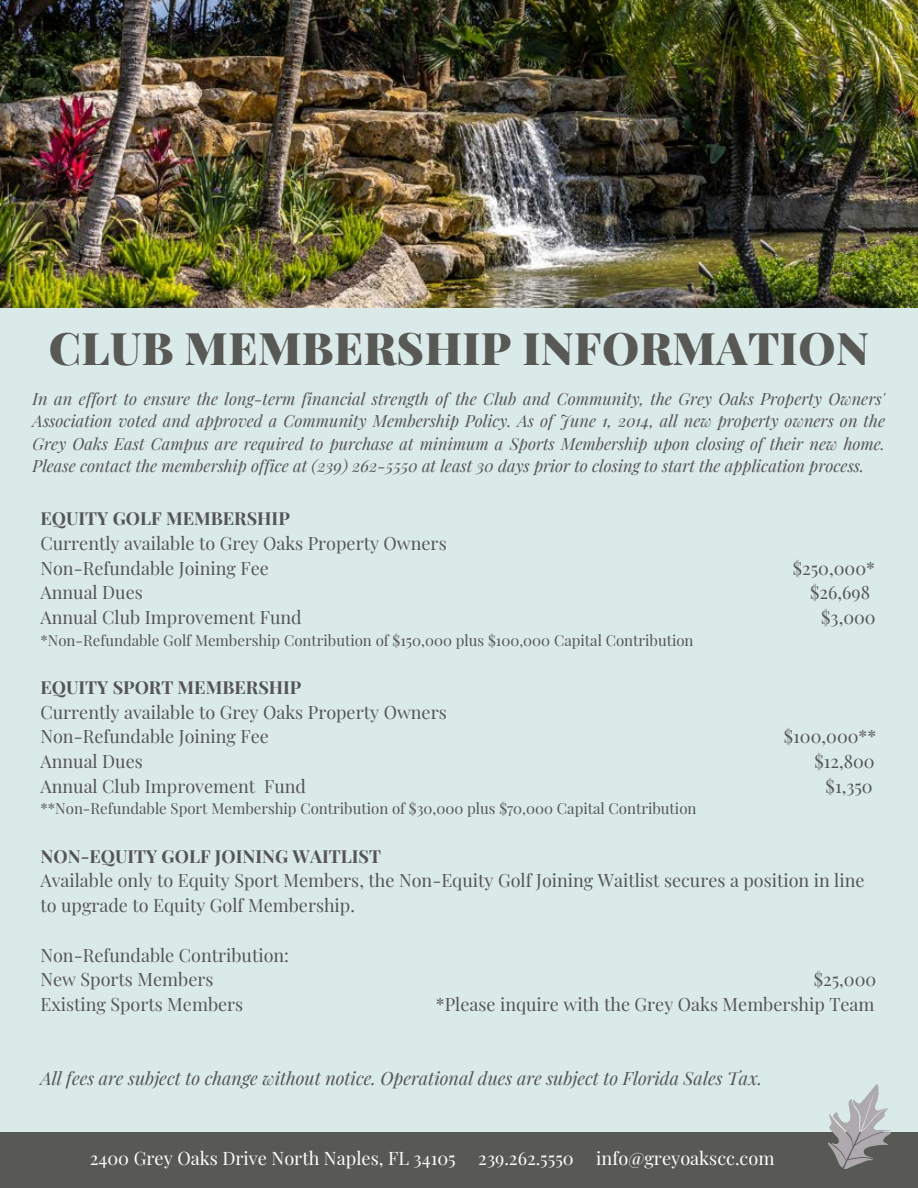
<style>
.page{position:relative;width:918px;height:1188px;background:#daeae8}
.page>*{position:absolute;margin:0;border:0;box-sizing:border-box;transform-origin:0 0}
.t1{font:900 45px "Playfair Display";letter-spacing:.01em;color:#585855}
.t2{font:18.15px "Playfair Display";color:#fff}
.t3{font:18px/24.8px "Playfair Display";color:#545454}
.t4{font:italic 18px "Playfair Display";color:#545454}
.t5{font:700 18px "Playfair Display";color:#545454}
.t6{font:italic 16.5px/22.5px "Playfair Display";color:#545454;text-align:justify}
.t7{font:15px "Playfair Display";color:#545454}
</style>
<div class="page">
<div style="left:0;top:1132px;width:918px;height:56px;background:#585855"></div>
<img style="left:829px;top:1084px;width:61px;height:84px">
<img style="left:0;top:0;width:918px;height:308px">
<h1 class="t1" style="left:49px;top:317px;width:822px">CLUB MEMBERSHIP INFORMATION</h1>
<p class="t6" style="left:33px;top:387px;width:854px">In an effort to ensure the long-term financial strength of the Club and Community, the Grey Oaks Property Owners' Association voted and approved a Community Membership Policy. As of June 1, 2014, all new property owners on the Grey Oaks East Campus are required to purchase at minimum a Sports Membership upon closing of their new home.<br>Please contact the membership office at (239) 262-5550 at least 30 days prior to closing to start the application process.</p>
<p class="t5" style="left:40px;top:506px;width:251px">EQUITY GOLF MEMBERSHIP</p>
<p class="t3" style="left:40px;top:530px;width:408px">Currently available to Grey Oaks Property Owners<br>Non-Refundable Joining Fee</p>
<p class="t3" style="left:793px;top:555px;width:84px">$250,000*</p>
<p class="t3" style="left:40px;top:580px;width:104px">Annual Dues</p>
<p class="t3" style="left:810px;top:580px;width:61px">$26,698</p>
<p class="t3" style="left:40px;top:604px;width:263px">Annual Club Improvement Fund</p>
<p class="t3" style="left:821px;top:604px;width:56px">$3,000</p>
<p class="t7" style="left:40px;top:629px;width:655px">*Non-Refundable Golf Membership Contribution of $150,000 plus $100,000 Capital Contribution</p>
<p class="t5" style="left:40px;top:674px;width:263px">EQUITY SPORT MEMBERSHIP</p>
<p class="t3" style="left:40px;top:699px;width:408px">Currently available to Grey Oaks Property Owners<br>Non-Refundable Joining Fee</p>
<p class="t3" style="left:784px;top:724px;width:94px">$100,000**</p>
<p class="t3" style="left:40px;top:748px;width:104px">Annual Dues</p>
<p class="t3" style="left:814px;top:748px;width:62px">$12,800</p>
<p class="t3" style="left:40px;top:773px;width:267px">Annual Club Improvement Fund</p>
<p class="t3" style="left:826px;top:773px;width:49px">$1,350</p>
<p class="t7" style="left:40px;top:798px;width:658px">**Non-Refundable Sport Membership Contribution of $30,000 plus $70,000 Capital Contribution</p>
<p class="t5" style="left:40px;top:843px;width:342px">NON-EQUITY GOLF JOINING WAITLIST</p>
<p class="t3" style="left:40px;top:868px;width:826px">Available only to Equity Sport Members, the Non-Equity Golf Joining Waitlist secures a position in line to upgrade to Equity Golf Membership.</p>
<p class="t3" style="left:40px;top:942px;width:250px">Non-Refundable Contribution:<br>New Sports Members</p>
<p class="t3" style="left:814px;top:967px;width:64px">$25,000</p>
<p class="t3" style="left:40px;top:991px;width:204px">Existing Sports Members</p>
<p class="t3" style="left:436px;top:991px;width:440px">*Please inquire with the Grey Oaks Membership Team</p>
<p class="t4" style="left:40px;top:1066px;width:723px">All fees are subject to change without notice. Operational dues are subject to Florida Sales Tax.</p>
<p class="t2" style="left:90px;top:1145px;width:686px">2400 Grey Oaks Drive North Naples, FL 34105 239.262.5550 info@greyoakscc.com</p>
</div>
